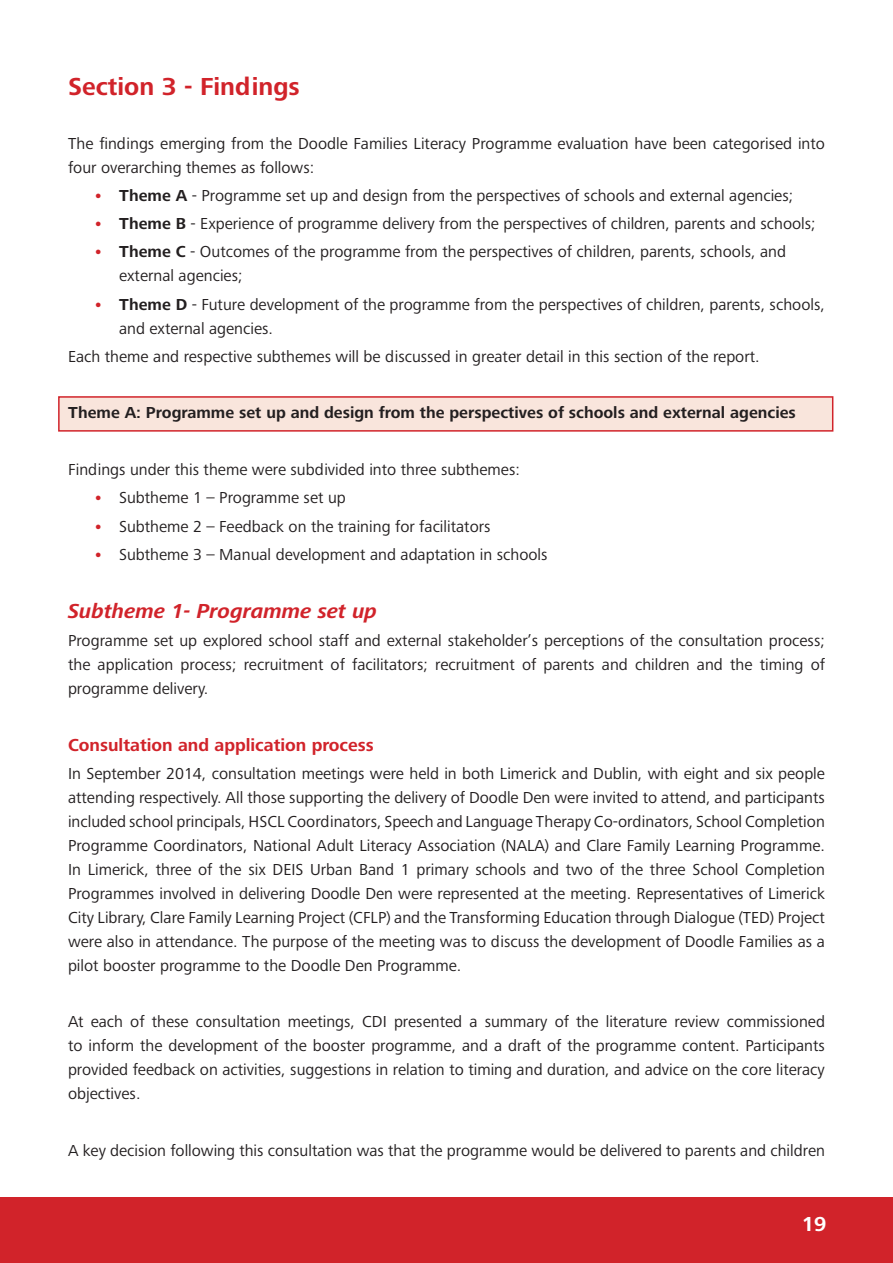
<style>
.page{position:relative;width:893px;height:1263px;background:#fff}
.page>*{position:absolute;margin:0;border:0;box-sizing:border-box;transform-origin:0 0}
.t1{font:700 25.5px "Frutiger Next Pro";color:#d1232a}
.t2{font:italic 700 21px "Frutiger Next Pro";color:#d1232a}
.t3{font:700 21px "Frutiger Next Pro";color:#fff}
.t4{font:700 18px "Frutiger Next Pro";color:#d1232a}
.t5{font:16.5px/24px "Frutiger Next Pro";color:#231f20}
.t6{font:700 16.5px "Frutiger Next Pro";color:#231f20}
.s1{font-weight:700;color:#d1232a}
.s2{font-weight:700}
</style>
<div class="page">
<div style="left:0;top:1197px;width:893px;height:66px;background:#d1232a"></div>
<div style="left:58px;top:396px;width:775px;height:36px;background:#f9e5dc;border:2px solid #d1232a"></div>
<h1 class="t1" style="left:68px;top:72px;width:233px">Section 3 - Findings</h1>
<p class="t5" style="left:68px;top:131px;width:758px">The findings emerging from the Doodle Families Literacy Programme evaluation have been categorised into four overarching themes as follows:</p>
<p class="t5" style="left:94px;top:183px;width:701px"><span class="s1">•</span> <span class="s2">Theme A</span> - Programme set up and design from the perspectives of schools and external agencies;</p>
<p class="t5" style="left:94px;top:212px;width:724px"><span class="s1">•</span> <span class="s2">Theme B</span> - Experience of programme delivery from the perspectives of children, parents and schools;</p>
<p class="t5" style="left:119px;top:240px;width:668px;text-indent:-26px"><span class="s1">•</span> <span class="s2">Theme C</span> - Outcomes of the programme from the perspectives of children, parents, schools, and external agencies;</p>
<p class="t5" style="left:119px;top:292px;width:707px;text-indent:-26px"><span class="s1">•</span> <span class="s2">Theme D</span> - Future development of the programme from the perspectives of children, parents, schools, and external agencies.</p>
<p class="t5" style="left:68px;top:344px;width:693px">Each theme and respective subthemes will be discussed in greater detail in this section of the report.</p>
<p class="t6" style="left:68px;top:404px;width:729px">Theme A: Programme set up and design from the perspectives of schools and external agencies</p>
<p class="t5" style="left:68px;top:457px;width:453px">Findings under this theme were subdivided into three subthemes:</p>
<p class="t5" style="left:94px;top:486px;width:254px"><span class="s1">•</span> Subtheme 1 – Programme set up</p>
<p class="t5" style="left:94px;top:514px;width:399px"><span class="s1">•</span> Subtheme 2 – Feedback on the training for facilitators</p>
<p class="t5" style="left:94px;top:542px;width:455px"><span class="s1">•</span> Subtheme 3 – Manual development and adaptation in schools</p>
<p class="t2" style="left:68px;top:599px;width:311px">Subtheme 1- Programme set up</p>
<p class="t5" style="left:68px;top:628px;width:758px;text-align:justify">Programme set up explored school staff and external stakeholder’s perceptions of the consultation process; the application process; recruitment of facilitators; recruitment of parents and children and the timing of programme delivery.</p>
<p class="t4" style="left:68px;top:734px;width:307px">Consultation and application process</p>
<p class="t5" style="left:68px;top:761px;width:758px;text-align:justify">In September 2014, consultation meetings were held in both Limerick and Dublin, with eight and six people attending respectively. All those supporting the delivery of Doodle Den were invited to attend, and participants included school principals, HSCL Coordinators, Speech and Language Therapy Co-ordinators, School Completion Programme Coordinators, National Adult Literacy Association (NALA) and Clare Family Learning Programme.<br>In Limerick, three of the six DEIS Urban Band 1 primary schools and two of the three School Completion Programmes involved in delivering Doodle Den were represented at the meeting. Representatives of Limerick City Library, Clare Family Learning Project (CFLP) and the Transforming Education through Dialogue (TED) Project were also in attendance. The purpose of the meeting was to discuss the development of Doodle Families as a pilot booster programme to the Doodle Den Programme.</p>
<p class="t5" style="left:68px;top:1010px;width:758px;text-align:justify">At each of these consultation meetings, CDI presented a summary of the literature review commissioned to inform the development of the booster programme, and a draft of the programme content. Participants provided feedback on activities, suggestions in relation to timing and duration, and advice on the core literacy objectives.</p>
<p class="t5" style="left:68px;top:1138px;width:758px">A key decision following this consultation was that the programme would be delivered to parents and children</p>
<p class="t3" style="left:802px;top:1212px;width:26px">19</p>
</div>
